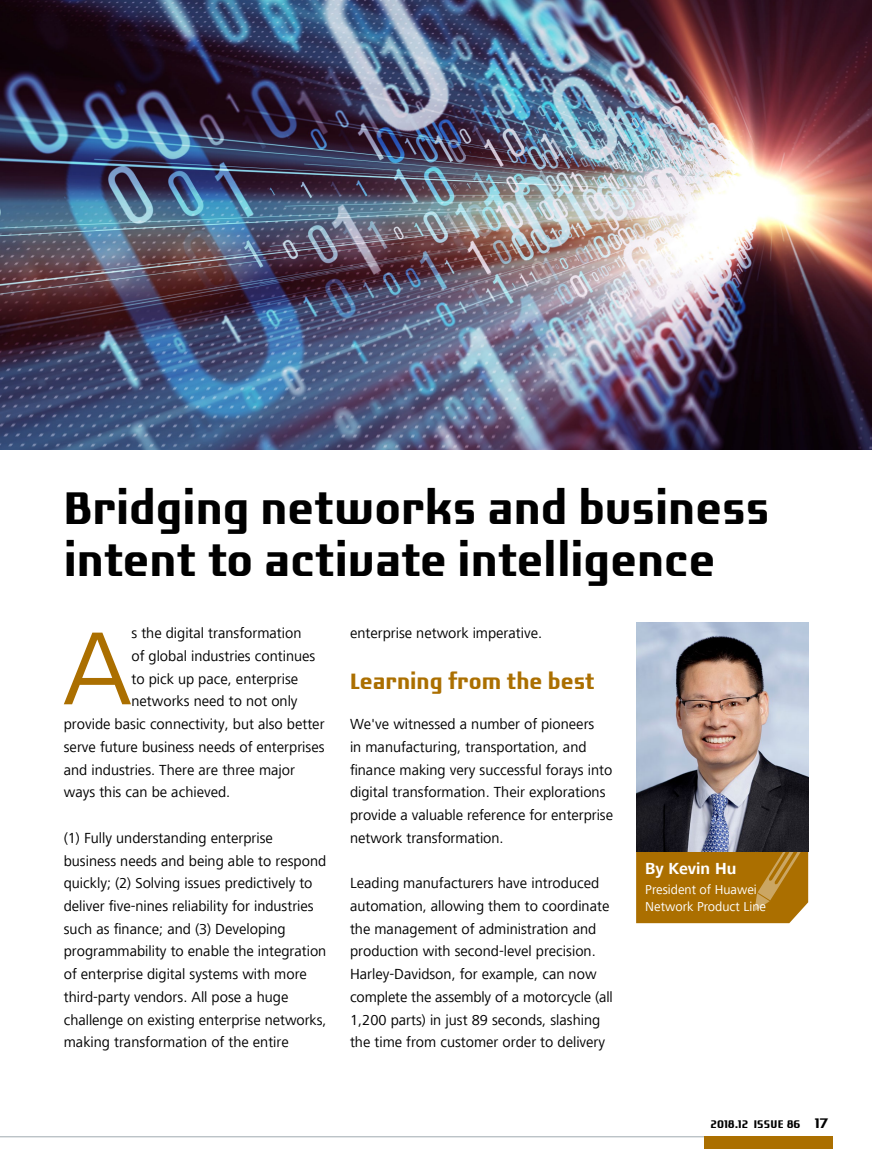
<style>
.page{position:relative;width:872px;height:1149px;background:#fff}
.page>*{position:absolute;margin:0;border:0;box-sizing:border-box;transform-origin:0 0}
.t1{font:107.4px "Frutiger Next LT";color:#ab6f00}
.t2{font:700 49.35px/52.1px "Laconic";color:#000}
.t3{font:700 24px "Laconic";color:#ab6f00}
.t4{font:700 16.5px "Frutiger Next LT";color:#fff}
.t5{font:15px/22.6px "Frutiger Next LT";color:#000}
.t6{font:13.35px/16.6px "Frutiger Next LT";color:#fff}
.t7{font:700 12px "Laconic";color:#000}
.s1{font-size:15px}
</style>
<div class="page">
<hr style="left:0;top:1135px;width:712px;height:1px;background:#a6afb5">
<div style="left:704px;top:1135px;width:128px;height:13px;background:#ab6f00"></div>
<img style="left:0;top:0;width:872px;height:449px">
<div style="left:636px;top:851px;width:165px;height:71px;background:#ab6f00"></div>
<svg style="left:754px;top:829px;width:55px;height:82px;background:#b07b1b"></svg>
<img style="left:636px;top:622px;width:172px;height:229px">
<h2 class="t2" style="left:64px;top:481px;width:707px">Bridging networks and business intent to activate intelligence</h2>
<h1 class="t1" style="left:63px;top:609px;width:70px">A</h1>
<p class="t5" style="left:131px;top:621px;width:171px">s the digital transformation</p>
<p class="t5" style="left:131px;top:644px;width:185px">of global industries continues</p>
<p class="t5" style="left:131px;top:667px;width:168px">to pick up pace, enterprise</p>
<p class="t5" style="left:131px;top:690px;width:168px">networks need to not only</p>
<p class="t5" style="left:64px;top:712px;width:262px">provide basic connectivity, but also better</p>
<p class="t5" style="left:64px;top:735px;width:262px">serve future business needs of enterprises</p>
<p class="t5" style="left:64px;top:758px;width:233px">and industries. There are three major</p>
<p class="t5" style="left:64px;top:780px;width:168px">ways this can be achieved.</p>
<p class="t5" style="left:64px;top:826px;width:264px">(1) Fully understanding enterprise business needs and being able to respond quickly; (2) Solving issues predictively to deliver five-nines reliability for industries such as finance; and (3) Developing programmability to enable the integration of enterprise digital systems with more third-party vendors. All pose a huge challenge on existing enterprise networks, making transformation of the entire</p>
<p class="t5" style="left:350px;top:622px;width:194px">enterprise network imperative.</p>
<h3 class="t3" style="left:350px;top:667px;width:246px">Learning from the best</h3>
<p class="t5" style="left:350px;top:712px;width:264px">We've witnessed a number of pioneers<br>in manufacturing, transportation, and finance making very successful forays into digital transformation. Their explorations provide a valuable reference for enterprise network transformation.</p>
<p class="t5" style="left:350px;top:871px;width:264px">Leading manufacturers have introduced automation, allowing them to coordinate the management of administration and production with second-level precision.<br>Harley-Davidson, for example, can now complete the assembly of a motorcycle (all 1,200 parts) in just 89 seconds, slashing the time from customer order to delivery</p>
<p class="t4" style="left:645px;top:859px;width:93px">By Kevin Hu</p>
<p class="t6" style="left:645px;top:881px;width:122px">President of Huawei<br>Network Product Line</p>
<p class="t7" style="left:710px;top:1116px;width:119px">2018.12 ISSUE 86 <span class="s1">17</span></p>
</div>
